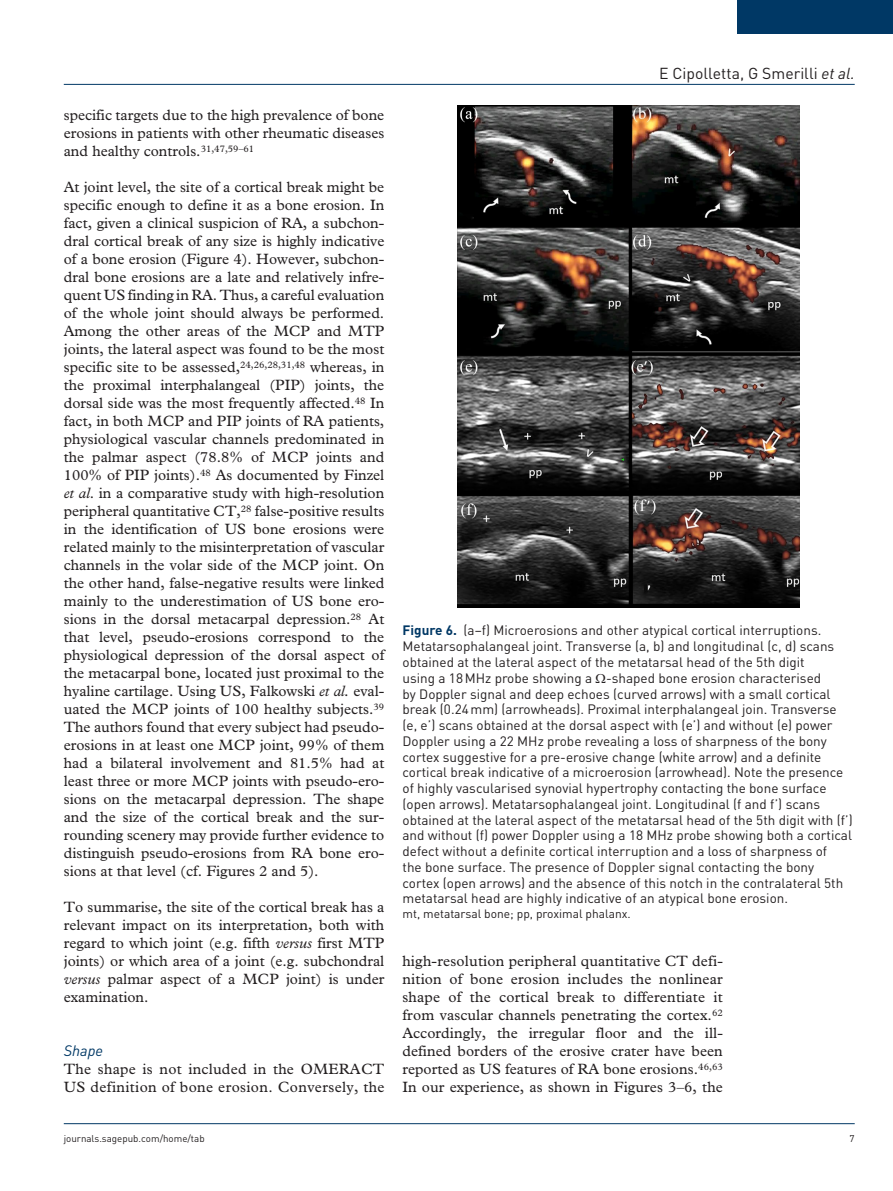
<style>
.page{position:relative;width:893px;height:1191px;background:#fff}
.page>*{position:absolute;margin:0;border:0;box-sizing:border-box;transform-origin:0 0}
.t1{font:15.75px "DIN";color:#231f20}
.t2{font:15px/18px "Plantin Std";color:#231f20;text-align:justify}
.t3{font:15px/18px "Plantin Std";letter-spacing:.025em;color:#231f20}
.t4{font:italic 15px "DIN";color:#003865}
.t5{font:13.5px/15.8px "DIN";color:#231f20}
.t6{font:12px "DIN";color:#231f20}
.t7{font:9.75px "DIN";color:#231f20}
.s1{font-style:italic}
.s2{font-weight:700;color:#003865}
</style>
<div class="page">
<hr style="left:64px;top:84px;width:791px;height:1px;background:#003865">
<hr style="left:64px;top:1123px;width:791px;height:1px;background:#003865">
<div style="left:738px;top:0;width:155px;height:34px;background:#003865"></div>
<img style="left:458px;top:106px;width:342px;height:501px">
<p class="t2" style="left:64px;top:106px;width:322px">specific targets due to the high prevalence of bone erosions in patients with other rheumatic diseases and healthy controls.<sup>31,47,59–61</sup></p>
<p class="t2" style="left:64px;top:178px;width:322px">At joint level, the site of a cortical break might be specific enough to define it as a bone erosion. In fact, given a clinical suspicion of RA, a subchon&shy;dral cortical break of any size is highly indicative of a bone erosion (Figure 4). However, subchon&shy;dral bone erosions are a late and relatively infre&shy;quent US finding in RA. Thus, a careful evaluation of the whole joint should always be performed.<br>Among the other areas of the MCP and MTP joints, the lateral aspect was found to be the most specific site to be assessed,<sup>24,26,28,31,48</sup> whereas, in the proximal interphalangeal (PIP) joints, the dorsal side was the most frequently affected.<sup>48</sup> In fact, in both MCP and PIP joints of RA patients, physiological vascular channels predominated in the palmar aspect (78.8% of MCP joints and 100% of PIP joints).<sup>48</sup> As documented by Finzel <span class="s1">et al</span>. in a comparative study with high-resolution peripheral quantitative CT,<sup>28</sup> false-positive results in the identification of US bone erosions were related mainly to the misinterpretation of vascular channels in the volar side of the MCP joint. On the other hand, false-negative results were linked mainly to the underestimation of US bone ero&shy;sions in the dorsal metacarpal depression.<sup>28</sup> At that level, pseudo-erosions correspond to the physiological depression of the dorsal aspect of the metacarpal bone, located just proximal to the hyaline cartilage. Using US, Falkowski <span class="s1">et al.</span> eval&shy;uated the MCP joints of 100 healthy subjects.<sup>39<br></sup>The authors found that every subject had pseudo&shy;erosions in at least one MCP joint, 99% of them had a bilateral involvement and 81.5% had at least three or more MCP joints with pseudo-ero&shy;sions on the metacarpal depression. The shape and the size of the cortical break and the sur&shy;rounding scenery may provide further evidence to distinguish pseudo-erosions from RA bone ero&shy;sions at that level (cf. Figures 2 and 5).</p>
<p class="t2" style="left:64px;top:898px;width:322px">To summarise, the site of the cortical break has a relevant impact on its interpretation, both with regard to which joint (e.g. fifth <span class="s1">versus</span> first MTP joints) or which area of a joint (e.g. subchondral <span class="s1">versus</span> palmar aspect of a MCP joint) is under examination.</p>
<p class="t4" style="left:64px;top:1041px;width:41px">Shape</p>
<p class="t3" style="left:64px;top:1060px;width:322px">The shape is not included in the OMERACT<br>US definition of bone erosion. Conversely, the</p>
<p class="t1" style="left:659px;top:63px;width:197px">E Cipolletta, G Smerilli <span class="s1">et al.</span></p>
<p class="t5" style="left:402px;top:622px;width:452px"><span class="s2">Figure 6.</span> (a–f) Microerosions and other atypical cortical interruptions.<br>Metatarsophalangeal joint. Transverse (a, b) and longitudinal (c, d) scans obtained at the lateral aspect of the metatarsal head of the 5th digit<br>using a 18MHz probe showing a -shaped bone erosion characterised<br>by Doppler signal and deep echoes (curved arrows) with a small cortical break (0.24mm) (arrowheads). Proximal interphalangeal join. Transverse (e, e’) scans obtained at the dorsal aspect with (e’) and without (e) power Doppler using a 22 MHz probe revealing a loss of sharpness of the bony cortex suggestive for a pre-erosive change (white arrow) and a definite cortical break indicative of a microerosion (arrowhead). Note the presence of highly vascularised synovial hypertrophy contacting the bone surface (open arrows). Metatarsophalangeal joint. Longitudinal (f and f’) scans obtained at the lateral aspect of the metatarsal head of the 5th digit with (f’) and without (f) power Doppler using a 18 MHz probe showing both a cortical defect without a definite cortical interruption and a loss of sharpness of<br>the bone surface. The presence of Doppler signal contacting the bony cortex (open arrows) and the absence of this notch in the contralateral 5th metatarsal head are highly indicative of an atypical bone erosion.</p>
<p class="t6" style="left:402px;top:905px;width:230px">mt, metatarsal bone; pp, proximal phalanx.</p>
<p class="t2" style="left:402px;top:952px;width:322px">high-resolution peripheral quantitative CT defi&shy;nition of bone erosion includes the nonlinear shape of the cortical break to differentiate it from vascular channels penetrating the cortex.<sup>62<br></sup>Accordingly, the irregular floor and the ill&shy;defined borders of the erosive crater have been reported as US features of RA bone erosions.<sup>46,63<br></sup>In our experience, as shown in Figures 3–6, the</p>
<p class="t7" style="left:64px;top:1132px;width:142px">journals.sagepub.com/home/tab</p>
<p class="t7" style="left:850px;top:1132px;width:7px">7</p>
</div>
